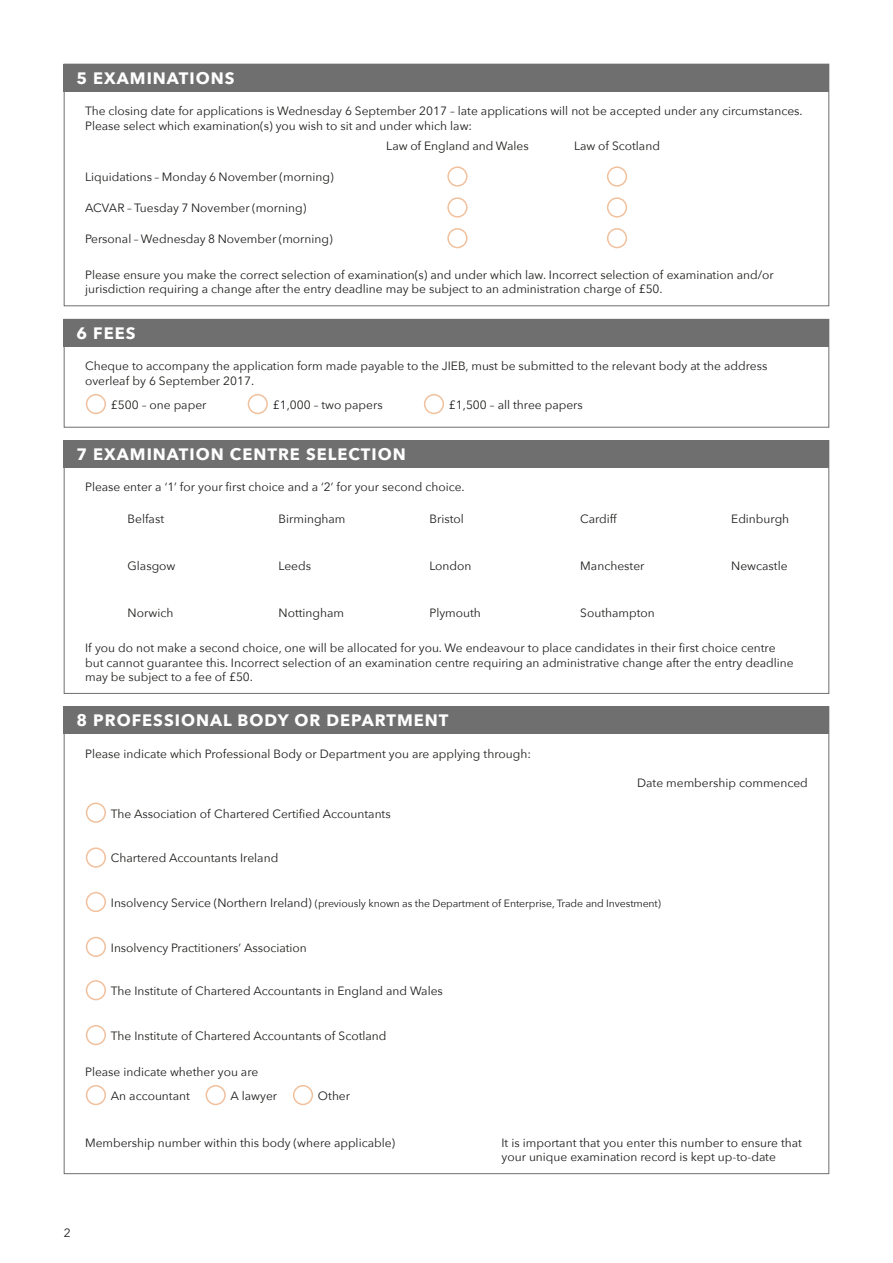
<style>
.page{position:relative;width:893px;height:1263px;background:#fff}
.page>*{position:absolute;margin:0;border:0;box-sizing:border-box;transform-origin:0 0}
.t1{font:700 16.5px "Avenir Next";letter-spacing:.06em;color:#fff}
.t2{font:12px/14.4px "Avenir Next";color:#1d1d1b}
.t3{font:10.5px "Avenir Next";letter-spacing:-.01em;color:#1d1d1b}
.s1{font-size:12px}
</style>
<div class="page">
<div style="left:64px;top:64px;width:765px;height:242px;background:#fff;border:1px solid #706f6f"></div>
<div style="left:64px;top:319px;width:765px;height:109px;background:#fff;border:1px solid #706f6f"></div>
<div style="left:64px;top:440px;width:765px;height:254px;background:#fff;border:1px solid #706f6f"></div>
<div style="left:64px;top:706px;width:765px;height:468px;background:#fff;border:1px solid #706f6f"></div>
<div style="left:64px;top:64px;width:765px;height:28px;background:#706f6f"></div>
<div style="left:64px;top:319px;width:765px;height:28px;background:#706f6f"></div>
<div style="left:64px;top:440px;width:765px;height:28px;background:#706f6f"></div>
<div style="left:64px;top:706px;width:765px;height:28px;background:#706f6f"></div>
<div style="left:447px;top:166px;width:21px;height:21px;border:2px solid #f1c09d;border-radius:50%"></div>
<div style="left:607px;top:166px;width:20px;height:21px;border:2px solid #f1c09d;border-radius:50%"></div>
<div style="left:447px;top:197px;width:21px;height:21px;border:2px solid #f1c09d;border-radius:50%"></div>
<div style="left:607px;top:197px;width:20px;height:21px;border:2px solid #f1c09d;border-radius:50%"></div>
<div style="left:447px;top:228px;width:21px;height:20px;border:2px solid #f1c09d;border-radius:50%"></div>
<div style="left:607px;top:228px;width:20px;height:20px;border:2px solid #f1c09d;border-radius:50%"></div>
<div style="left:86px;top:394px;width:20px;height:20px;border:2px solid #f1c09d;border-radius:50%"></div>
<div style="left:248px;top:394px;width:20px;height:20px;border:2px solid #f1c09d;border-radius:50%"></div>
<div style="left:424px;top:394px;width:20px;height:20px;border:2px solid #f1c09d;border-radius:50%"></div>
<div style="left:86px;top:802px;width:20px;height:21px;border:2px solid #f1c09d;border-radius:50%"></div>
<div style="left:86px;top:1085px;width:20px;height:20px;border:2px solid #f1c09d;border-radius:50%"></div>
<div style="left:206px;top:1085px;width:20px;height:20px;border:2px solid #f1c09d;border-radius:50%"></div>
<div style="left:293px;top:1085px;width:20px;height:20px;border:2px solid #f1c09d;border-radius:50%"></div>
<div style="left:86px;top:892px;width:20px;height:20px;border:2px solid #f1c09d;border-radius:50%"></div>
<div style="left:86px;top:980px;width:20px;height:20px;border:2px solid #f1c09d;border-radius:50%"></div>
<div style="left:86px;top:847px;width:20px;height:21px;border:2px solid #f1c09d;border-radius:50%"></div>
<div style="left:86px;top:937px;width:20px;height:20px;border:2px solid #f1c09d;border-radius:50%"></div>
<div style="left:86px;top:1025px;width:20px;height:20px;border:2px solid #f1c09d;border-radius:50%"></div>
<svg style="left:63px;top:90px;width:767px;height:13px"></svg>
<div style="left:0;top:346px;width:893px;height:12px;background:#fff"></div>
<div style="left:0;top:467px;width:893px;height:12px;background:#fff"></div>
<div style="left:0;top:681px;width:893px;height:13px;background:#fff"></div>
<div style="left:0;top:733px;width:893px;height:13px;background:#fff"></div>
<div style="left:0;top:1161px;width:893px;height:13px;background:#fff"></div>
<div style="left:0;top:694px;width:893px;height:13px;background:#fff"></div>
<svg style="left:63px;top:415px;width:767px;height:13px"></svg>
<div style="left:0;top:293px;width:893px;height:13px;background:#fff"></div>
<h1 class="t1" style="left:77px;top:63px;width:160px">5 EXAMINATIONS</h1>
<p class="t2" style="left:85px;top:103px;width:719px">The closing date for applications is Wednesday 6 September 2017 – late applications will not be accepted under any circumstances.<br>Please select which examination(s) you wish to sit and under which law:</p>
<p class="t2" style="left:85px;top:170px;width:250px">Liquidations – Monday 6 November (morning)</p>
<p class="t2" style="left:85px;top:200px;width:223px">ACVAR – Tuesday 7 November (morning)</p>
<p class="t2" style="left:85px;top:231px;width:249px">Personal – Wednesday 8 November (morning)</p>
<p class="t2" style="left:386px;top:138px;width:144px">Law of England and Wales</p>
<p class="t2" style="left:574px;top:138px;width:87px">Law of Scotland</p>
<p class="t2" style="left:85px;top:267px;width:690px">Please ensure you make the correct selection of examination(s) and under which law. Incorrect selection of examination and/or jurisdiction requiring a change after the entry deadline may be subject to an administration charge of £50.</p>
<h1 class="t1" style="left:77px;top:319px;width:61px">6 FEES</h1>
<p class="t2" style="left:85px;top:358px;width:684px">Cheque to accompany the application form made payable to the JIEB, must be submitted to the relevant body at the address overleaf by 6 September 2017.</p>
<p class="t2" style="left:111px;top:397px;width:97px">£500 – one paper</p>
<p class="t2" style="left:273px;top:397px;width:111px">£1,000 – two papers</p>
<p class="t2" style="left:449px;top:397px;width:135px">£1,500 – all three papers</p>
<h1 class="t1" style="left:77px;top:440px;width:331px">7 EXAMINATION CENTRE SELECTION</h1>
<p class="t2" style="left:85px;top:480px;width:381px">Please enter a ‘1’ for your first choice and a ‘2’ for your second choice.</p>
<p class="t2" style="left:128px;top:511px;width:38px">Belfast</p>
<p class="t2" style="left:278px;top:511px;width:69px">Birmingham</p>
<p class="t2" style="left:429px;top:511px;width:36px">Bristol</p>
<p class="t2" style="left:580px;top:511px;width:38px">Cardiff</p>
<p class="t2" style="left:731px;top:511px;width:60px">Edinburgh</p>
<p class="t2" style="left:128px;top:558px;width:49px">Glasgow</p>
<p class="t2" style="left:278px;top:558px;width:34px">Leeds</p>
<p class="t2" style="left:429px;top:558px;width:44px">London</p>
<p class="t2" style="left:580px;top:558px;width:66px">Manchester</p>
<p class="t2" style="left:731px;top:558px;width:58px">Newcastle</p>
<p class="t2" style="left:128px;top:605px;width:47px">Norwich</p>
<p class="t2" style="left:278px;top:605px;width:67px">Nottingham</p>
<p class="t2" style="left:429px;top:605px;width:53px">Plymouth</p>
<p class="t2" style="left:580px;top:605px;width:76px">Southampton</p>
<p class="t2" style="left:85px;top:640px;width:710px">If you do not make a second choice, one will be allocated for you. We endeavour to place candidates in their first choice centre but cannot guarantee this. Incorrect selection of an examination centre requiring an administrative change after the entry deadline may be subject to a fee of £50.</p>
<h1 class="t1" style="left:77px;top:706px;width:373px">8 PROFESSIONAL BODY OR DEPARTMENT</h1>
<p class="t2" style="left:85px;top:746px;width:447px">Please indicate which Professional Body or Department you are applying through:</p>
<p class="t2" style="left:111px;top:806px;width:281px">The Association of Chartered Certified Accountants</p>
<p class="t2" style="left:111px;top:850px;width:169px">Chartered Accountants Ireland</p>
<p class="t2" style="left:637px;top:775px;width:172px">Date membership commenced</p>
<p class="t3" style="left:111px;top:894px;width:552px"><span class="s1">Insolvency Service (Northern Ireland)</span> (previously known as the Department of Enterprise, Trade and Investment)</p>
<p class="t2" style="left:111px;top:940px;width:197px">Insolvency Practitioners’ Association</p>
<p class="t2" style="left:111px;top:983px;width:334px">The Institute of Chartered Accountants in England and Wales</p>
<p class="t2" style="left:111px;top:1028px;width:277px">The Institute of Chartered Accountants of Scotland</p>
<p class="t2" style="left:85px;top:1064px;width:175px">Please indicate whether you are</p>
<p class="t2" style="left:111px;top:1088px;width:81px">An accountant</p>
<p class="t2" style="left:231px;top:1088px;width:48px">A lawyer</p>
<p class="t2" style="left:318px;top:1088px;width:34px">Other</p>
<p class="t2" style="left:85px;top:1135px;width:312px">Membership number within this body (where applicable)</p>
<p class="t2" style="left:501px;top:1135px;width:302px">It is important that you enter this number to ensure that your unique examination record is kept up-to-date</p>
<p class="t2" style="left:64px;top:1225px;width:8px">2</p>
</div>
